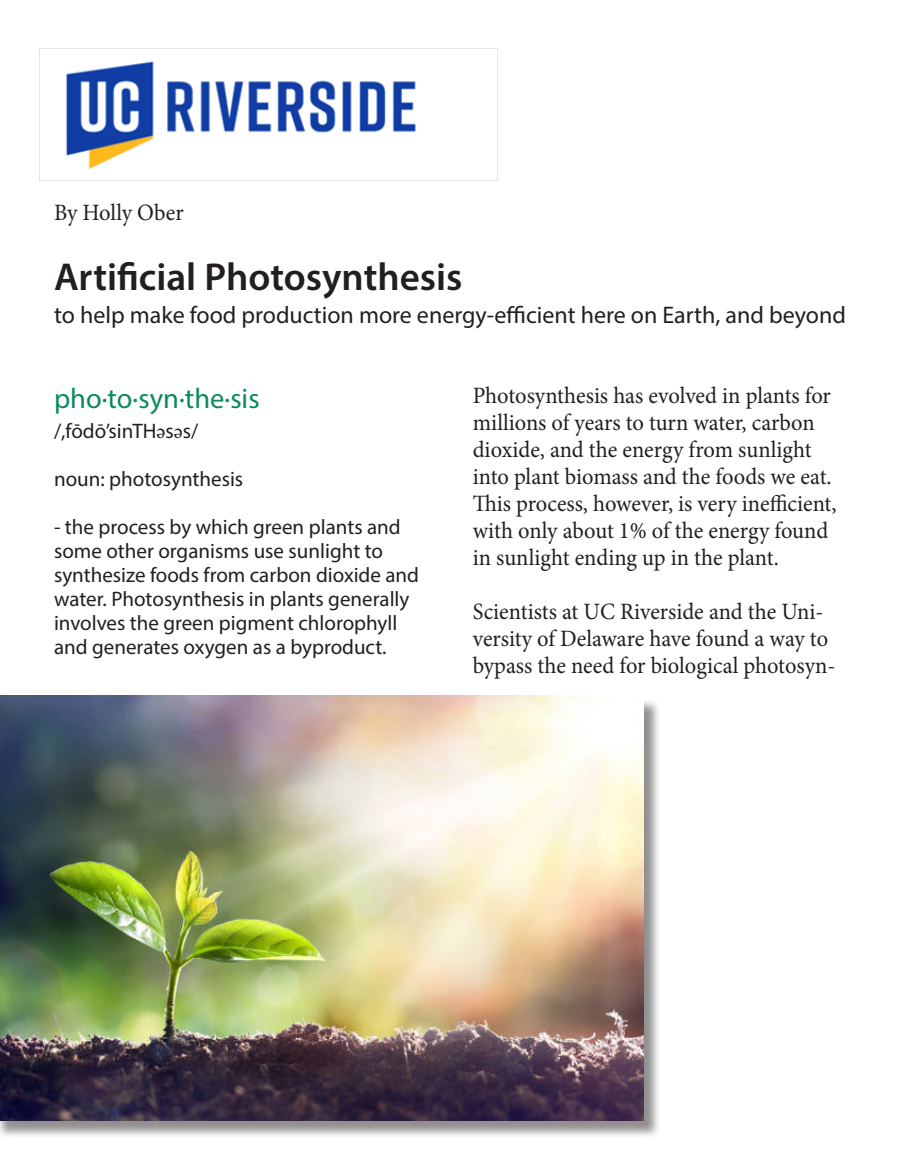
<style>
.page{position:relative;width:905px;height:1175px;background:#fff}
.page>*{position:absolute;margin:0;border:0;box-sizing:border-box;transform-origin:0 0}
.t1{font:600 39px "Myriad Pro";color:#231f20}
.t2{font:28.5px "Myriad Pro";color:#0a8a61}
.t3{font:24px "Myriad Pro";color:#231f20}
.t4{font:23.4px/27px "Minion Pro";letter-spacing:-.005em;color:#231f20;scale:.96 1}
.t5{font:21px/24px "Myriad Pro";color:#231f20}
.s1{font-family:"Minion Pro"}
</style>
<div class="page">
<img style="left:39px;top:48px;width:459px;height:133px">
<div style="left:0;top:698px;width:661px;height:441px;background:#231f20;opacity:.5"></div>
<img style="left:0;top:695px;width:643px;height:425px">
<p class="t4" style="left:54px;top:199px;width:137px">By Holly Ober</p>
<p class="t1" style="left:54px;top:252px;width:410px">Artificial Photosynthesis</p>
<p class="t3" style="left:54px;top:300px;width:793px">to help make food production more energy-efficient here on Earth, and beyond</p>
<p class="t2" style="left:54px;top:381px;width:207px">pho·to·syn·the·sis</p>
<p class="t5" style="left:54px;top:418px;width:146px">/,fōdō’sinTH<span class="s1">ә</span>s<span class="s1">ә</span>s/</p>
<p class="t5" style="left:54px;top:466px;width:191px">noun: photosynthesis</p>
<p class="t5" style="left:54px;top:514px;width:366px">- the process by which green plants and some other organisms use sunlight to synthesize foods from carbon dioxide and water. Photosynthesis in plants generally involves the green pigment chlorophyll and generates oxygen as a byproduct.</p>
<p class="t4" style="left:472px;top:382px;width:380px">Photosynthesis has evolved in plants for millions of years to turn water, carbon dioxide, and the energy from sunlight into plant biomass and the foods we eat.<br>This process, however, is very inefficient, with only about 1% of the energy found in sunlight ending up in the plant.</p>
<p class="t4" style="left:472px;top:598px;width:379px">Scientists at UC Riverside and the Uni&shy;versity of Delaware have found a way to bypass the need for biological photosyn-</p>
</div>
